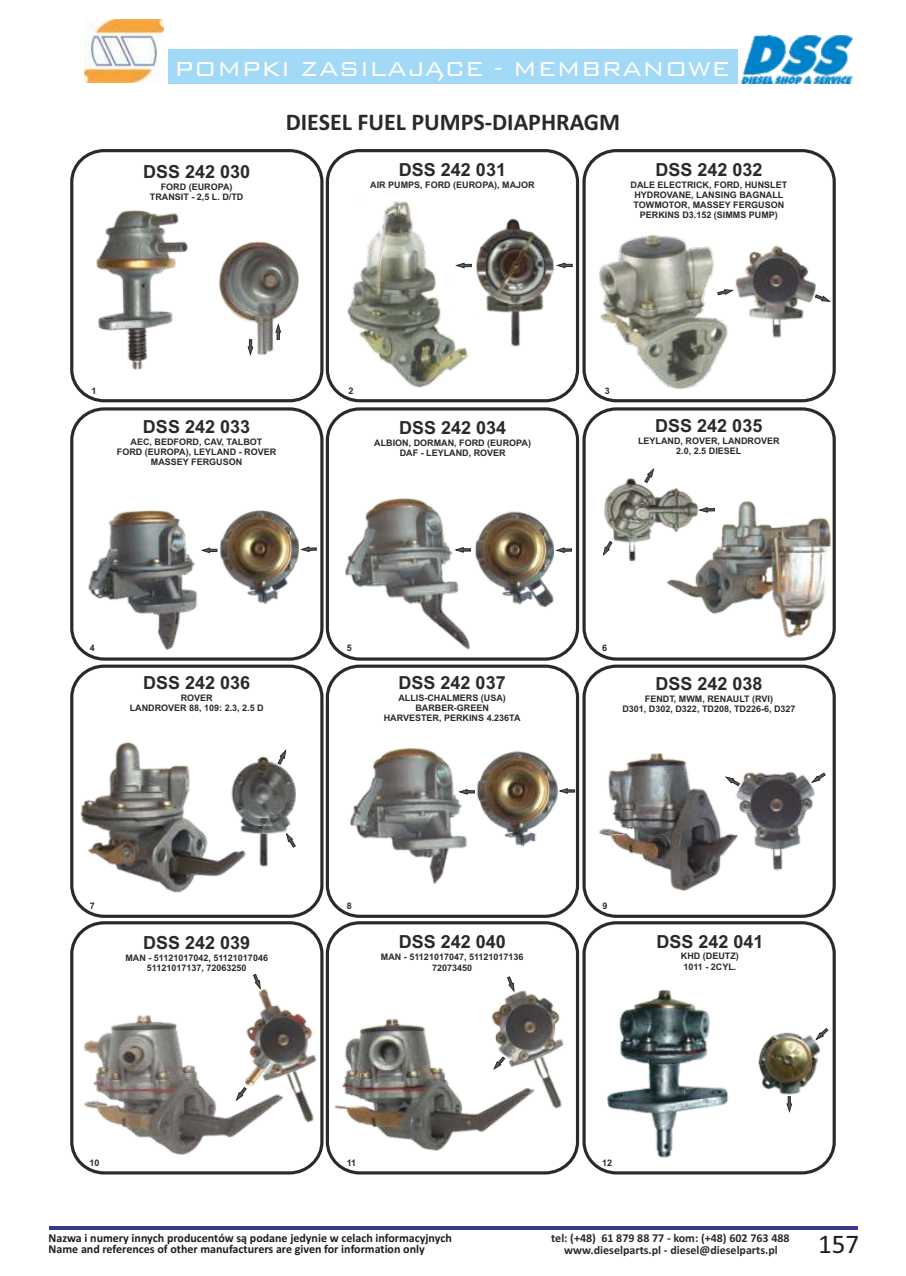
<style>
.page{position:relative;width:906px;height:1276px;background:#fff}
.page>*{position:absolute;margin:0;border:0;box-sizing:border-box;transform-origin:0 0}
.t1{font:300 27px "Bank Gothic BT";color:#fefefe}
.t2{font:27px "Calibri";color:#1f1b20}
.t3{font:700 24px "Calibri";color:#2b2a29}
.t4{font:700 18px "Arial";color:#2b2a29}
.t5{font:700 12.15px/11.1px "Calibri";color:#1f1b20}
.t6{font:700 12px/10.9px "Calibri";color:#2b2a29;text-align:center}
.t7{font:700 9px/10.1px "Arial";color:#2b2a29;text-align:center}
</style>
<div class="page">
<div style="left:70px;top:921px;width:253px;height:253px;border:3px solid #2b2a29;border-radius:32px"></div>
<div style="left:582px;top:921px;width:254px;height:253px;border:3px solid #2b2a29;border-radius:32px"></div>
<div style="left:326px;top:921px;width:253px;height:253px;border:3px solid #2b2a29;border-radius:32px"></div>
<div style="left:70px;top:664px;width:253px;height:254px;border:3px solid #2b2a29;border-radius:32px"></div>
<div style="left:582px;top:664px;width:254px;height:254px;border:3px solid #2b2a29;border-radius:32px"></div>
<div style="left:326px;top:664px;width:253px;height:254px;border:3px solid #2b2a29;border-radius:32px"></div>
<div style="left:70px;top:407px;width:253px;height:253px;border:3px solid #2b2a29;border-radius:32px"></div>
<div style="left:582px;top:407px;width:254px;height:253px;border:3px solid #2b2a29;border-radius:32px"></div>
<div style="left:326px;top:407px;width:253px;height:253px;border:3px solid #2b2a29;border-radius:32px"></div>
<div style="left:70px;top:149px;width:253px;height:253px;border:3px solid #2b2a29;border-radius:32px"></div>
<div style="left:582px;top:149px;width:254px;height:253px;border:3px solid #2b2a29;border-radius:32px"></div>
<div style="left:326px;top:149px;width:253px;height:253px;border:3px solid #2b2a29;border-radius:32px"></div>
<img style="left:96px;top:210px;width:203px;height:159px">
<img style="left:348px;top:200px;width:206px;height:187px">
<img style="left:599px;top:236px;width:216px;height:152px">
<img style="left:88px;top:510px;width:211px;height:140px">
<img style="left:345px;top:498px;width:209px;height:151px">
<img style="left:605px;top:478px;width:225px;height:159px">
<img style="left:80px;top:743px;width:216px;height:150px">
<img style="left:350px;top:749px;width:207px;height:135px">
<img style="left:600px;top:753px;width:215px;height:137px">
<img style="left:85px;top:990px;width:231px;height:164px">
<img style="left:334px;top:991px;width:229px;height:159px">
<img style="left:607px;top:990px;width:212px;height:167px">
<svg style="left:810px;top:772px;width:16px;height:12px"></svg>
<svg style="left:814px;top:1027px;width:15px;height:14px"></svg>
<svg style="left:492px;top:1056px;width:14px;height:15px"></svg>
<svg style="left:235px;top:1086px;width:12px;height:16px"></svg>
<svg style="left:602px;top:540px;width:11px;height:17px"></svg>
<svg style="left:285px;top:831px;width:11px;height:17px"></svg>
<svg style="left:723px;top:775px;width:17px;height:12px"></svg>
<svg style="left:786px;top:1095px;width:6px;height:19px"></svg>
<svg style="left:506px;top:976px;width:9px;height:17px"></svg>
<svg style="left:252px;top:973px;width:9px;height:18px"></svg>
<svg style="left:277px;top:748px;width:10px;height:17px"></svg>
<svg style="left:457px;top:788px;width:18px;height:7px"></svg>
<svg style="left:557px;top:787px;width:18px;height:7px"></svg>
<svg style="left:644px;top:468px;width:11px;height:16px"></svg>
<svg style="left:300px;top:546px;width:17px;height:6px"></svg>
<svg style="left:199px;top:547px;width:19px;height:7px"></svg>
<svg style="left:555px;top:547px;width:17px;height:6px"></svg>
<svg style="left:453px;top:546px;width:18px;height:7px"></svg>
<svg style="left:697px;top:506px;width:18px;height:7px"></svg>
<svg style="left:454px;top:262px;width:18px;height:7px"></svg>
<svg style="left:556px;top:262px;width:17px;height:7px"></svg>
<svg style="left:717px;top:289px;width:18px;height:7px"></svg>
<svg style="left:814px;top:294px;width:17px;height:8px"></svg>
<svg style="left:275px;top:322px;width:7px;height:18px"></svg>
<svg style="left:247px;top:339px;width:7px;height:18px"></svg>
<hr style="left:49px;top:1226px;width:808px;height:3px;background:#39388a">
<div style="left:168px;top:49px;width:570px;height:35px;background:#a2d9f7"></div>
<img style="left:741px;top:36px;width:111px;height:47px">
<img style="left:85px;top:20px;width:78px;height:62px">
<svg style="left:438px;top:76px;width:5px;height:4px"></svg>
<h1 class="t1" style="left:174px;top:55px;width:557px">POMPKI ZASILAJACE - MEMBRANOWE</h1>
<h3 class="t4" style="left:143px;top:165px;width:109px">DSS 242 030</h3>
<p class="t7" style="left:150px;top:183px;width:95px">FORD (EUROPA)<br>TRANSIT - 2,5 L. D/TD</p>
<h2 class="t3" style="left:286px;top:112px;width:336px">DIESEL FUEL PUMPS-DIAPHRAGM</h2>
<h3 class="t4" style="left:399px;top:163px;width:109px">DSS 242 031</h3>
<p class="t7" style="left:370px;top:180px;width:166px">AIR PUMPS, FORD (EUROPA), MAJOR</p>
<h3 class="t4" style="left:655px;top:163px;width:109px">DSS 242 032</h3>
<p class="t7" style="left:630px;top:181px;width:158px">DALE ELECTRICK, FORD, HUNSLET<br>HYDROVANE, LANSING BAGNALL<br>TOWMOTOR, MASSEY FERGUSON<br>PERKINS D3.152 (SIMMS PUMP)</p>
<p class="t7" style="left:92px;top:386px;width:7px">1</p>
<h3 class="t4" style="left:143px;top:420px;width:109px">DSS 242 033</h3>
<p class="t7" style="left:117px;top:438px;width:161px">AEC, BEDFORD, CAV, TALBOT<br>FORD (EUROPA), LEYLAND - ROVER<br>MASSEY FERGUSON</p>
<p class="t7" style="left:348px;top:386px;width:7px">2</p>
<p class="t7" style="left:605px;top:386px;width:7px">3</p>
<h3 class="t4" style="left:399px;top:420px;width:109px">DSS 242 034</h3>
<p class="t7" style="left:374px;top:438px;width:158px">ALBION, DORMAN, FORD (EUROPA)<br>DAF - LEYLAND, ROVER</p>
<h3 class="t4" style="left:655px;top:419px;width:109px">DSS 242 035</h3>
<p class="t7" style="left:638px;top:437px;width:143px">LEYLAND, ROVER, LANDROVER<br>2.0, 2.5 DIESEL</p>
<p class="t7" style="left:90px;top:643px;width:7px">4</p>
<p class="t7" style="left:347px;top:643px;width:7px">5</p>
<p class="t7" style="left:602px;top:643px;width:7px">6</p>
<h3 class="t4" style="left:143px;top:676px;width:109px">DSS 242 036</h3>
<p class="t7" style="left:130px;top:693px;width:136px">ROVER<br>LANDROVER 88, 109: 2.3, 2.5 D</p>
<p class="t7" style="left:90px;top:901px;width:7px">7</p>
<h3 class="t4" style="left:143px;top:935px;width:109px">DSS 242 039</h3>
<p class="t7" style="left:125px;top:953px;width:144px">MAN - 51121017042, 51121017046<br>51121017137, 72063250</p>
<h3 class="t4" style="left:398px;top:675px;width:109px">DSS 242 037</h3>
<p class="t7" style="left:384px;top:693px;width:138px">ALLIS-CHALMERS (USA)<br>BARBER-GREEN<br>HARVESTER, PERKINS 4.236TA</p>
<h3 class="t4" style="left:655px;top:677px;width:109px">DSS 242 038</h3>
<p class="t7" style="left:622px;top:694px;width:175px">FENDT, MWM, RENAULT (RVI)<br>D301, D302, D322, TD208, TD226-6, D327</p>
<p class="t7" style="left:347px;top:901px;width:7px">8</p>
<p class="t7" style="left:602px;top:901px;width:7px">9</p>
<h3 class="t4" style="left:399px;top:935px;width:109px">DSS 242 040</h3>
<p class="t7" style="left:381px;top:953px;width:144px">MAN - 51121017047, 51121017136<br>72073450</p>
<h3 class="t4" style="left:656px;top:934px;width:109px">DSS 242 041</h3>
<p class="t7" style="left:681px;top:952px;width:59px;text-align:left">KHD (DEUTZ)<br>1011 - 2CYL.</p>
<p class="t7" style="left:89px;top:1159px;width:12px">10</p>
<p class="t7" style="left:347px;top:1159px;width:11px">11</p>
<p class="t7" style="left:602px;top:1159px;width:12px">12</p>
<h3 class="t5" style="left:49px;top:1233px;width:405px">Nazwa i numery innych producentów są podane jedynie w celach informacyjnych<br>Name and references of other manufacturers are given for information only</h3>
<h3 class="t6" style="left:551px;top:1234px;width:240px">tel: (+48) 61 879 88 77 - kom: (+48) 602 763 488 www.dieselparts.pl - diesel@dieselparts.pl</h3>
<h1 class="t2" style="left:818px;top:1232px;width:43px">157</h1>
</div>
